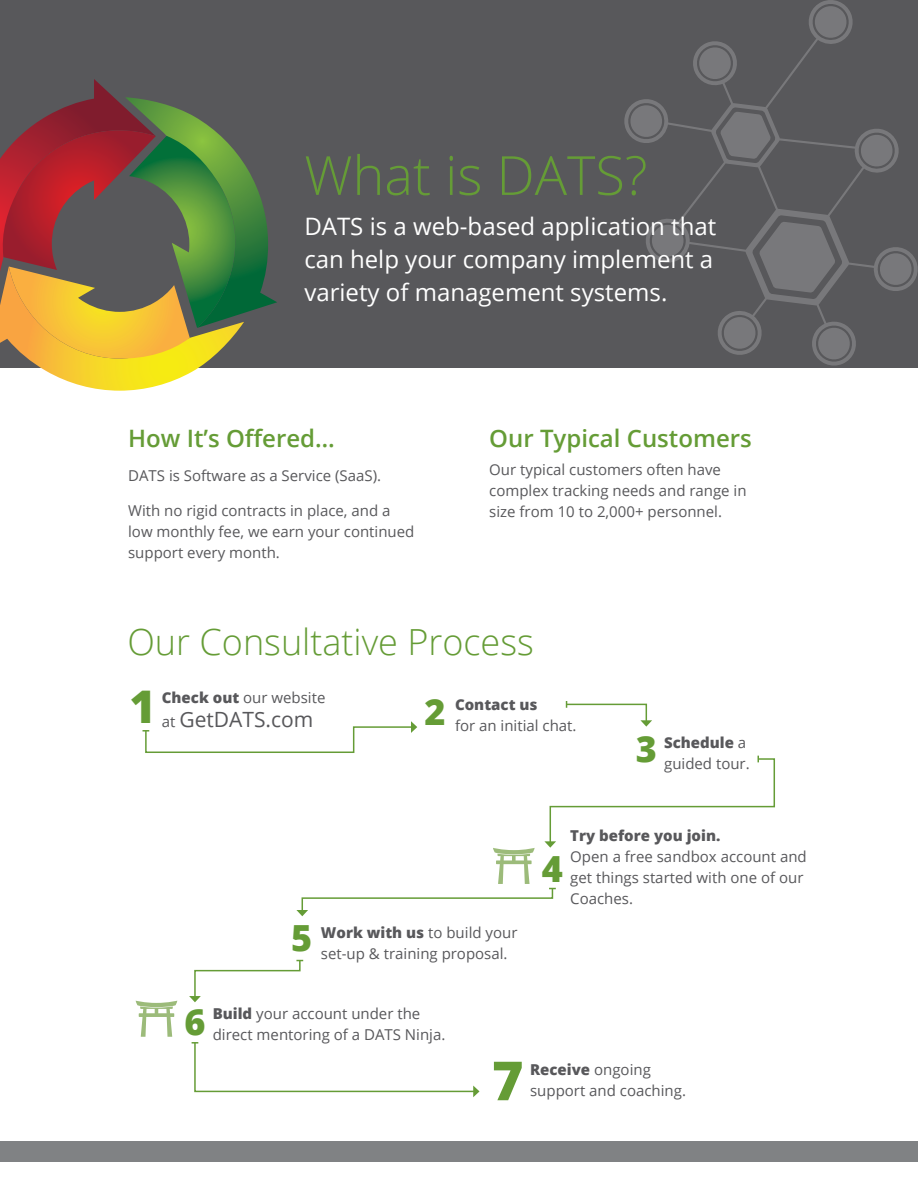
<style>
.page{position:relative;width:918px;height:1188px;background:#fff}
.page>*{position:absolute;margin:0;border:0;box-sizing:border-box;transform-origin:0 0}
.t1{font:300 54px "Open Sans";color:#659c36}
.t2{font:800 54px "Open Sans";color:#659c36}
.t3{font:800 45px "Open Sans";color:#659c36}
.t4{font:300 36px "Open Sans";color:#659c36}
.t5{font:800 36px "Open Sans";color:#659c36}
.t6{font:24px/33px "Open Sans";color:#fff}
.t7{font:600 24px "Open Sans";color:#659c36}
.t8{font:21px "Open Sans";color:#58585b}
.t9{font:15px/21px "Open Sans";color:#58585b}
.t10{font:800 15px "Open Sans";color:#58585b}
.s1{font-weight:800}
.s2{font-size:15px}
</style>
<div class="page">
<div style="left:0;top:0;width:918px;height:368px;background:#58585b"></div>
<svg style="left:624px;top:0;width:294px;height:366px"></svg>
<svg style="left:878px;top:251px;width:36px;height:36px"></svg>
<svg style="left:816px;top:326px;width:36px;height:36px"></svg>
<svg style="left:697px;top:45px;width:36px;height:36px"></svg>
<svg style="left:650px;top:223px;width:36px;height:36px"></svg>
<svg style="left:722px;top:315px;width:36px;height:36px"></svg>
<svg style="left:0;top:79px;width:277px;height:312px"></svg>
<svg style="left:189px;top:959px;width:114px;height:43px"></svg>
<svg style="left:192px;top:1042px;width:288px;height:55px"></svg>
<svg style="left:136px;top:1001px;width:41px;height:36px"></svg>
<svg style="left:143px;top:701px;width:632px;height:215px"></svg>
<div style="left:0;top:1141px;width:918px;height:21px;background:#808284"></div>
<h1 class="t1" style="left:304px;top:138px;width:345px">What is DATS?</h1>
<h3 class="t6" style="left:304px;top:209px;width:413px">DATS is a web-based application that can help your company implement a variety of management systems.</h3>
<h3 class="t7" style="left:128px;top:422px;width:208px">How It’s Offered…</h3>
<p class="t9" style="left:128px;top:465px;width:255px">DATS is Software as a Service (SaaS).</p>
<p class="t9" style="left:128px;top:499px;width:288px">With no rigid contracts in place, and a low monthly fee, we earn your continued support every month.</p>
<h3 class="t7" style="left:489px;top:422px;width:264px">Our Typical Customers</h3>
<p class="t9" style="left:489px;top:458px;width:259px">Our typical customers often have complex tracking needs and range in size from 10 to 2,000+ personnel.</p>
<h3 class="t4" style="left:127px;top:617px;width:408px">Our Consultative Process</h3>
<p class="t9" style="left:162px;top:687px;width:165px"><span class="s1">Check out</span> our website</p>
<h3 class="t8" style="left:162px;top:705px;width:153px"><span class="s2">at</span> GetDATS.com</h3>
<h2 class="t3" style="left:129px;top:672px;width:28px">1</h2>
<h3 class="t5" style="left:425px;top:685px;width:23px">2</h3>
<p class="t10" style="left:455px;top:693px;width:84px">Contact us</p>
<p class="t9" style="left:455px;top:715px;width:123px">for an initial chat.</p>
<h3 class="t5" style="left:636px;top:722px;width:23px">3</h3>
<p class="t9" style="left:664px;top:731px;width:87px"><span class="s1">Schedule</span> a guided tour.</p>
<h3 class="t5" style="left:291px;top:910px;width:23px">5</h3>
<p class="t9" style="left:321px;top:921px;width:198px"><span class="s1">Work with us</span> to build your set-up &amp; training proposal.</p>
<h3 class="t5" style="left:542px;top:842px;width:23px">4</h3>
<p class="t10" style="left:570px;top:824px;width:152px">Try before you join.</p>
<p class="t9" style="left:570px;top:846px;width:238px">Open a free sandbox account and get things started with one of our<br>Coaches.</p>
<h3 class="t5" style="left:184px;top:994px;width:23px">6</h3>
<p class="t9" style="left:213px;top:1002px;width:234px"><span class="s1">Build</span> your account under the direct mentoring of a DATS Ninja.</p>
<h1 class="t2" style="left:492px;top:1040px;width:33px">7</h1>
<p class="t9" style="left:530px;top:1059px;width:157px"><span class="s1">Receive</span> ongoing support and coaching.</p>
</div>
